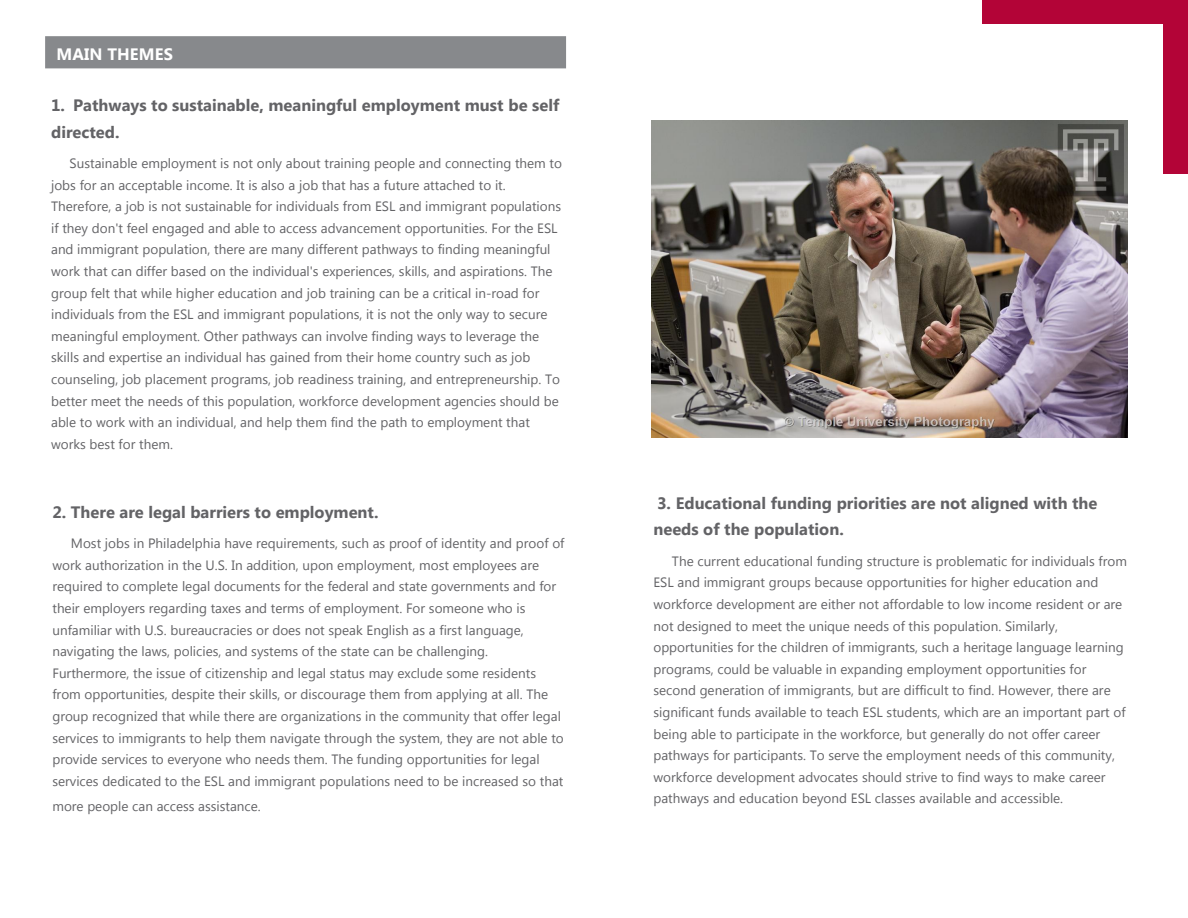
<style>
.page{position:relative;width:1188px;height:918px;background:#fff}
.page>*{position:absolute;margin:0;border:0;box-sizing:border-box;transform-origin:0 0}
.t1{font:700 16.5px/26.4px "Microsoft Tai Le";color:#636366}
.t2{font:700 16.5px/26.4px "Microsoft Tai Le";color:#636366}
.t3{font:700 16.5px "Microsoft Tai Le";letter-spacing:.01em;color:#fff}
.t4{font:13.5px/21.6px "Microsoft Tai Le";color:#636366}
</style>
<div class="page">
<div style="left:1164px;top:0;width:24px;height:174px;background:#b30437"></div>
<div style="left:983px;top:0;width:205px;height:24px;background:#b30437"></div>
<div style="left:45px;top:36px;width:521px;height:32px;background:#87898c"></div>
<img style="left:651px;top:120px;width:476px;height:317px">
<p class="t3" style="left:57px;top:45px;width:118px">MAIN THEMES</p>
<p class="t1" style="left:51px;top:93px;width:510px">1. Pathways to sustainable, meaningful employment must be self directed.</p>
<p class="t4" style="left:51px;top:153px;width:512px;text-indent:18px">Sustainable employment is not only about training people and connecting them to jobs for an acceptable income. It is also a job that has a future attached to it.<br>Therefore, a job is not sustainable for individuals from ESL and immigrant populations if they don't feel engaged and able to access advancement opportunities. For the ESL and immigrant population, there are many different pathways to finding meaningful work that can differ based on the individual's experiences, skills, and aspirations. The group felt that while higher education and job training can be a critical in-road for individuals from the ESL and immigrant populations, it is not the only way to secure meaningful employment. Other pathways can involve finding ways to leverage the skills and expertise an individual has gained from their home country such as job counseling, job placement programs, job readiness training, and entrepreneurship. To better meet the needs of this population, workforce development agencies should be able to work with an individual, and help them find the path to employment that works best for them.</p>
<p class="t1" style="left:52px;top:500px;width:328px">2. There are legal barriers to employment.</p>
<p class="t4" style="left:52px;top:534px;width:514px;text-indent:18px">Most jobs in Philadelphia have requirements, such as proof of identity and proof of work authorization in the U.S. In addition, upon employment, most employees are required to complete legal documents for the federal and state governments and for their employers regarding taxes and terms of employment. For someone who is unfamiliar with U.S. bureaucracies or does not speak English as a first language, navigating the laws, policies, and systems of the state can be challenging.<br>Furthermore, the issue of citizenship and legal status may exclude some residents from opportunities, despite their skills, or discourage them from applying at all. The group recognized that while there are organizations in the community that offer legal services to immigrants to help them navigate through the system, they are not able to provide services to everyone who needs them. The funding opportunities for legal services dedicated to the ESL and immigrant populations need to be increased so that</p>
<p class="t4" style="left:52px;top:796px;width:210px">more people can access assistance.</p>
<p class="t2" style="left:653px;top:491px;width:445px">3. Educational funding priorities are not aligned with the needs of the population.</p>
<p class="t4" style="left:653px;top:551px;width:475px;text-indent:18px">The current educational funding structure is problematic for individuals from ESL and immigrant groups because opportunities for higher education and workforce development are either not affordable to low income resident or are not designed to meet the unique needs of this population. Similarly, opportunities for the children of immigrants, such a heritage language learning programs, could be valuable in expanding employment opportunities for second generation of immigrants, but are difficult to find. However, there are significant funds available to teach ESL students, which are an important part of being able to participate in the workforce, but generally do not offer career pathways for participants. To serve the employment needs of this community, workforce development advocates should strive to find ways to make career pathways and education beyond ESL classes available and accessible.</p>
</div>
